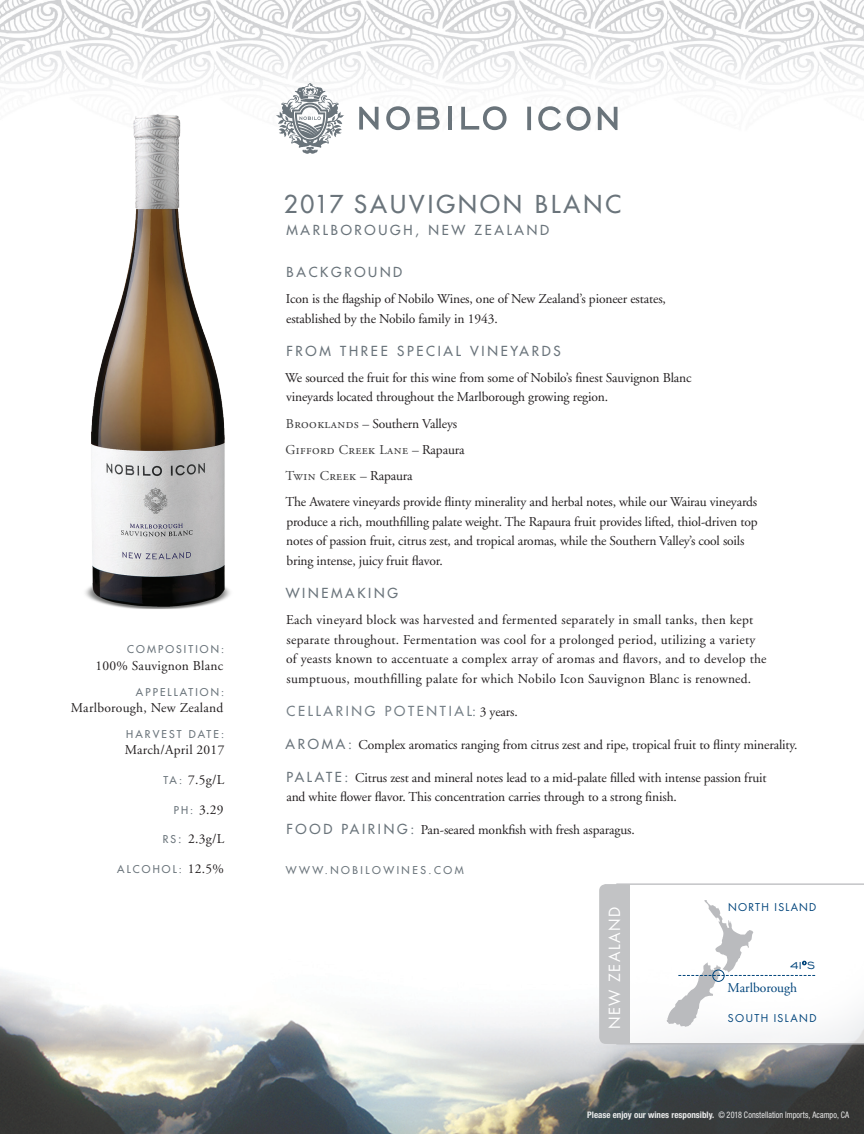
<style>
.page{position:relative;width:864px;height:1134px;background:#fff}
.page>*{position:absolute;margin:0;border:0;box-sizing:border-box;transform-origin:0 0}
.t1{font:24px "Futura";letter-spacing:.13em;color:#6a747b}
.t2{font:15px "Futura";letter-spacing:.1em;color:#fff}
.t3{font:13.5px/19.5px "Adobe Garamond";letter-spacing:-.01em;color:#231f20}
.t4{font:13.5px/19.5px "Adobe Garamond";letter-spacing:.02em;color:#231f20}
.t5{font:13.5px "Futura";letter-spacing:.2em;color:#6a747b}
.t6{font:13.5px/26.2px "Adobe Garamond Regular SC";letter-spacing:.03em;color:#3e3e3f}
.t7{font:13.5px "Futura";letter-spacing:.2em;color:#768087}
.t8{font:13.5px "Adobe Garamond";color:#00447b}
.t9{font:13.5px "Engravers Gothic BT";color:#00447b}
.t10{font:10.5px "Futura";letter-spacing:.2em;color:#6a747b}
.t11{font:10.5px "Futura";letter-spacing:.13em;color:#00447b}
.t12{font:10.5px "Futura";letter-spacing:.24em;color:#6a747b}
.t13{font:condensed 9px "Helvetica Neue";letter-spacing:.01em;color:#fff;scale:.9 1}
.s1{font-family:"Futura";font-size:10.5px;color:#6a747b}
.s2{font-family:"Futura";font-size:12px;color:#6a747b}
.s3{font-family:"Adobe Garamond";font-size:13.5px;color:#231f20}
.s4{font-family:"Adobe Garamond Regular SC";color:#3e3e3f}
.s5{color:#3e3e3f}
.s6{font-family:"Adobe Garamond"}
.s7{font-family:"Adobe Garamond";color:#231f20}
.s8{font-family:"Futura";color:#6a747b}
.s9{font-weight:700}
</style>
<div class="page">
<img style="left:0;top:0;width:864px;height:1134px">
<img style="left:38px;top:38px;width:237px;height:612px">
<svg style="left:359px;top:107px;width:20px;height:23px"></svg>
<svg style="left:386px;top:106px;width:24px;height:24px"></svg>
<hr style="left:448px;top:107px;width:4px;height:23px;background:#6a747b">
<svg style="left:461px;top:106px;width:46px;height:24px"></svg>
<svg style="left:527px;top:106px;width:91px;height:25px"></svg>
<svg style="left:276px;top:83px;width:68px;height:71px"></svg>
<svg style="left:418px;top:107px;width:22px;height:23px"></svg>
<svg style="left:630px;top:884px;width:234px;height:160px"></svg>
<div style="left:599px;top:884px;width:31px;height:160px;background:#c2c3c5"></div>
<svg style="left:667px;top:900px;width:148px;height:127px"></svg>
<div style="left:712px;top:970px;width:13px;height:12px;border:1px solid #00447b;border-radius:50%"></div>
<p class="t10" style="left:127px;top:643px;width:98px">COMPOSITION:</p>
<p class="t4" style="left:96px;top:656px;width:129px">100% Sauvignon Blanc</p>
<p class="t10" style="left:136px;top:685px;width:90px">APPELLATION:</p>
<p class="t4" style="left:71px;top:698px;width:154px">Marlborough, New Zealand</p>
<p class="t10" style="left:126px;top:727px;width:99px">HARVEST DATE:</p>
<p class="t4" style="left:125px;top:741px;width:101px">March/April 2017</p>
<p class="t3" style="left:164px;top:770px;width:62px"><span class="s1">TA :</span> 7.5g/L</p>
<p class="t3" style="left:174px;top:800px;width:51px"><span class="s1">PH:</span> 3.29</p>
<p class="t3" style="left:163px;top:830px;width:63px"><span class="s1">R S</span> <span class="s2">:</span> 2.3g/L</p>
<p class="t10" style="left:117px;top:862px;width:108px">ALCOHOL: <span class="s3">12.5%</span></p>
<h1 class="t1" style="left:284px;top:188px;width:339px">2017 SAUVIGNON BLANC</h1>
<p class="t5" style="left:286px;top:222px;width:264px">MARLBOROUGH, NEW ZEALAND</p>
<p class="t5" style="left:287px;top:263px;width:117px">BACKGROUND</p>
<p class="t3" style="left:286px;top:290px;width:382px">Icon is the flagship of Nobilo Wines, one of New Zealand’s pioneer estates, established by the Nobilo family in 1943.</p>
<p class="t5" style="left:286px;top:342px;width:276px">FROM THREE SPECIAL VINEYARDS</p>
<p class="t3" style="left:285px;top:368px;width:408px">We sourced the fruit for this wine from some of Nobilo’s finest Sauvignon Blanc vineyards located throughout the Marlborough growing region.</p>
<p class="t3" style="left:286px;top:414px;width:173px"><span class="s4">Brooklands</span> <span class="s5">–</span> Southern Valleys</p>
<p class="t6" style="left:285px;top:437px;width:181px">Gifford Creek Lane <span class="s6">–</span> <span class="s7">Rapaura<br></span>Twin Creek <span class="s6">–</span> <span class="s7">Rapaura</span></p>
<p class="t3" style="left:285px;top:493px;width:474px">The Awatere vineyards provide flinty minerality and herbal notes, while our Wairau vineyards produce a rich, mouthfilling palate weight. The Rapaura fruit provides lifted, thiol-driven top notes of passion fruit, citrus zest, and tropical aromas, while the Southern Valley’s cool soils bring intense, juicy fruit flavor.</p>
<p class="t5" style="left:286px;top:584px;width:114px">WINEMAKING</p>
<p class="t4" style="left:286px;top:610px;width:482px">Each vineyard block was harvested and fermented separately in small tanks, then kept separate throughout. Fermentation was cool for a prolonged period, utilizing a variety of yeasts known to accentuate a complex array of aromas and flavors, and to develop the sumptuous, mouthfilling palate for which Nobilo Icon Sauvignon Blanc is renowned.</p>
<p class="t7" style="left:286px;top:702px;width:233px">CELLARING POTENTIAL: <span class="s7">3 years.</span></p>
<p class="t3" style="left:286px;top:735px;width:513px"><span class="s8">A R O M A :</span> Complex aromatics ranging from citrus zest and ripe, tropical fruit to flinty minerality.</p>
<p class="t3" style="left:286px;top:768px;width:482px"><span class="s8">PA L AT E :</span> Citrus zest and mineral notes lead to a mid-palate filled with intense passion fruit and white flower flavor. This concentration carries through to a strong finish.</p>
<p class="t3" style="left:286px;top:820px;width:350px"><span class="s8">F O O D PA I R I N G :</span> Pan-seared monkfish with fresh asparagus.</p>
<p class="t12" style="left:286px;top:863px;width:179px">WWW.NOBILOWINES.COM</p>
<p class="t2" style="left:604px;top:1029px;width:124px;rotate:-90deg">NEW ZEALAND</p>
<p class="t11" style="left:728px;top:900px;width:90px">NORTH ISLAND</p>
<p class="t9" style="left:790px;top:957px;width:27px">41°S</p>
<p class="t8" style="left:728px;top:981px;width:71px">Marlborough</p>
<p class="t11" style="left:728px;top:1011px;width:90px">SOUTH ISLAND</p>
<p class="t13" style="left:587px;top:1110px;width:293px"><span class="s9">Please enjoy our wines responsibly.</span> © 2018 Constellation Imports, Acampo, CA</p>
</div>
